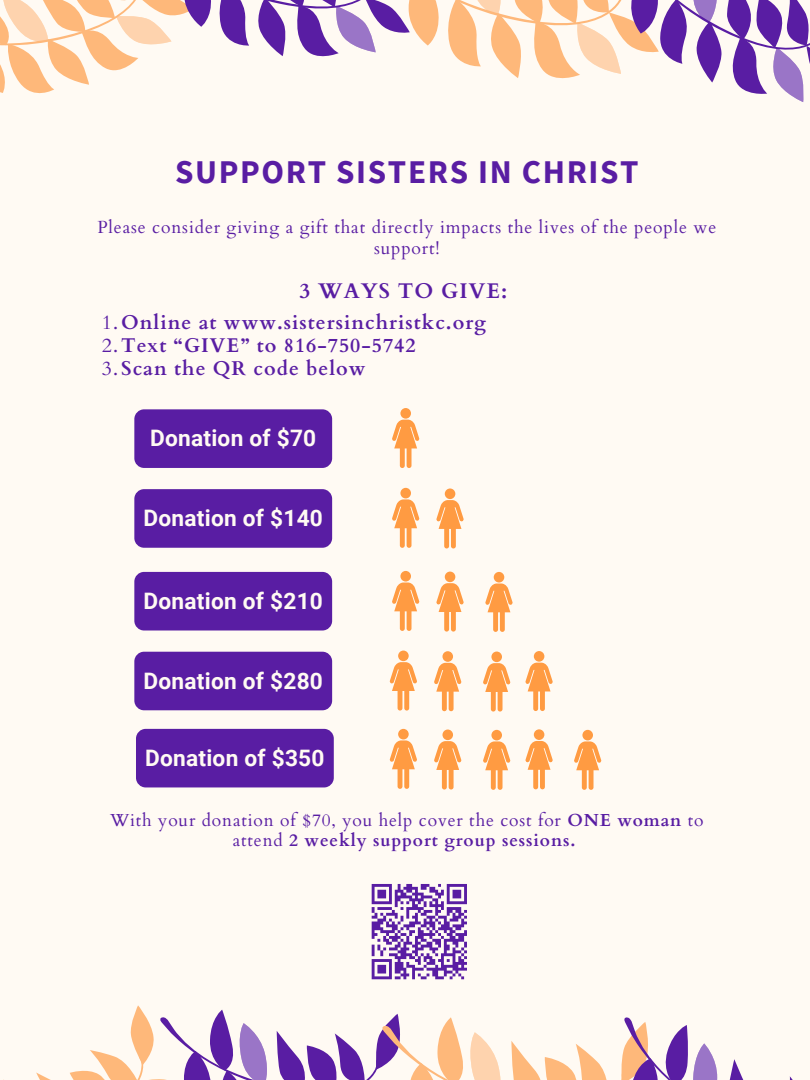
<style>
.page{position:relative;width:810px;height:1080px;background:#fffaf3}
.page>*{position:absolute;margin:0;border:0;box-sizing:border-box;transform-origin:0 0}
.t1{font:700 33.12px "Source Sans Pro";letter-spacing:.05em;color:#591da3}
.t2{font:700 22.69px "Roboto";letter-spacing:.01em;color:#fffaf3}
.t3{font:700 21.25px "Cardo";letter-spacing:.05em;color:#591da3}
.t4{font:700 19.88px/23.4px "Cardo";letter-spacing:.05em;color:#591da3}
.t5{font:17.5px/20.6px "Cardo";letter-spacing:.05em;color:#591da3;text-align:center}
.t6{font:17.44px/20.6px "Cardo";letter-spacing:.05em;color:#591da3;text-align:center}
.s1{font-weight:400}
.s2{font-weight:700}
</style>
<div class="page">
<svg style="left:0;top:0;width:810px;height:102px"></svg>
<div style="left:134px;top:409px;width:198px;height:59px;background:#591da3;border-radius:10px"></div>
<div style="left:134px;top:489px;width:198px;height:59px;background:#591da3;border-radius:10px"></div>
<div style="left:134px;top:572px;width:198px;height:59px;background:#591da3;border-radius:10px"></div>
<div style="left:134px;top:652px;width:198px;height:58px;background:#591da3;border-radius:10px"></div>
<div style="left:400px;top:408px;width:11px;height:11px;background:#ff9b42;border-radius:50%"></div>
<svg style="left:392px;top:420px;width:27px;height:48px"></svg>
<div style="left:400px;top:488px;width:11px;height:10px;background:#ff9b42;border-radius:50%"></div>
<svg style="left:392px;top:499px;width:27px;height:49px"></svg>
<div style="left:445px;top:488px;width:10px;height:11px;background:#ff9b42;border-radius:50%"></div>
<svg style="left:436px;top:500px;width:28px;height:48px"></svg>
<div style="left:400px;top:571px;width:11px;height:11px;background:#ff9b42;border-radius:50%"></div>
<svg style="left:392px;top:583px;width:27px;height:48px"></svg>
<div style="left:445px;top:572px;width:10px;height:10px;background:#ff9b42;border-radius:50%"></div>
<svg style="left:436px;top:583px;width:28px;height:49px"></svg>
<div style="left:494px;top:572px;width:10px;height:11px;background:#ff9b42;border-radius:50%"></div>
<svg style="left:485px;top:584px;width:28px;height:48px"></svg>
<div style="left:136px;top:729px;width:198px;height:58px;background:#591da3;border-radius:10px"></div>
<div style="left:398px;top:651px;width:11px;height:10px;background:#ff9b42;border-radius:50%"></div>
<svg style="left:390px;top:662px;width:27px;height:49px"></svg>
<div style="left:442px;top:651px;width:11px;height:11px;background:#ff9b42;border-radius:50%"></div>
<svg style="left:434px;top:663px;width:27px;height:48px"></svg>
<div style="left:491px;top:652px;width:11px;height:10px;background:#ff9b42;border-radius:50%"></div>
<svg style="left:483px;top:663px;width:27px;height:49px"></svg>
<div style="left:534px;top:651px;width:10px;height:11px;background:#ff9b42;border-radius:50%"></div>
<svg style="left:525px;top:663px;width:28px;height:48px"></svg>
<div style="left:398px;top:729px;width:11px;height:10px;background:#ff9b42;border-radius:50%"></div>
<svg style="left:390px;top:740px;width:27px;height:49px"></svg>
<div style="left:442px;top:730px;width:11px;height:10px;background:#ff9b42;border-radius:50%"></div>
<svg style="left:434px;top:741px;width:27px;height:49px"></svg>
<div style="left:491px;top:730px;width:11px;height:10px;background:#ff9b42;border-radius:50%"></div>
<svg style="left:483px;top:741px;width:27px;height:49px"></svg>
<div style="left:534px;top:729px;width:10px;height:11px;background:#ff9b42;border-radius:50%"></div>
<svg style="left:525px;top:741px;width:28px;height:48px"></svg>
<div style="left:582px;top:730px;width:11px;height:10px;background:#ff9b42;border-radius:50%"></div>
<svg style="left:574px;top:741px;width:27px;height:49px"></svg>
<svg style="left:3px;top:884px;width:790px;height:196px"></svg>
<h1 class="t1" style="left:175px;top:150px;width:465px">SUPPORT SISTERS IN CHRIST</h1>
<p class="t5" style="left:97px;top:217px;width:621px">Please consider giving a gift that directly impacts the lives of the people we support!</p>
<p class="t3" style="left:300px;top:277px;width:209px">3 WAYS TO GIVE:</p>
<p class="t4" style="left:102px;top:311px;width:386px"><span class="s1">1.</span>Online at www.sistersinchristkc.org<br><span class="s1">2.</span>Text “GIVE” to 816-750-5742<br><span class="s1">3.</span>Scan the QR code below</p>
<h2 class="t2" style="left:150px;top:425px;width:168px">Donation of $70</h2>
<h2 class="t2" style="left:144px;top:505px;width:181px">Donation of $140</h2>
<h2 class="t2" style="left:144px;top:588px;width:181px">Donation of $210</h2>
<h2 class="t2" style="left:144px;top:668px;width:181px">Donation of $280</h2>
<h2 class="t2" style="left:145px;top:745px;width:181px">Donation of $350</h2>
<p class="t6" style="left:110px;top:810px;width:595px">With your donation of $70, you help cover the cost for <span class="s2">ONE woman</span> to attend <span class="s2">2 weekly support group sessions.</span></p>
</div>
